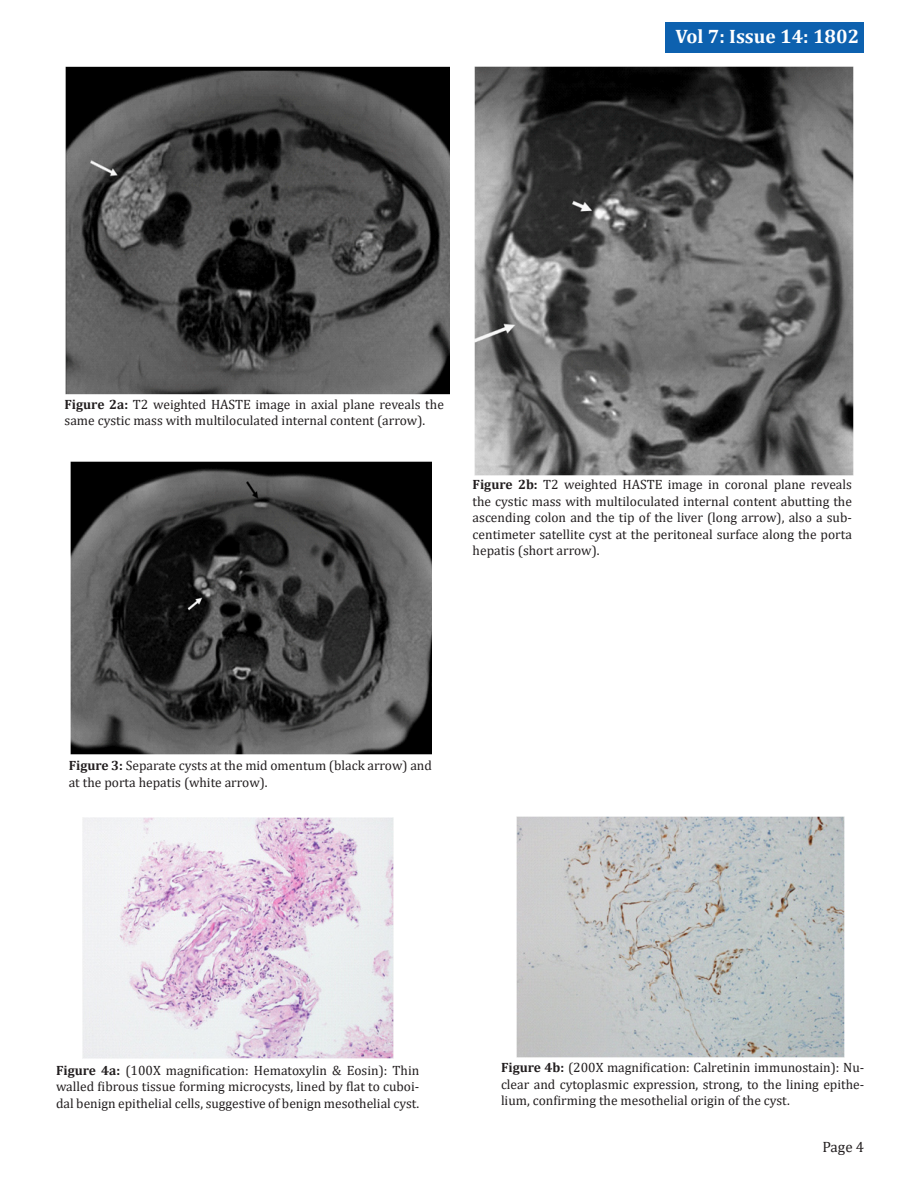
<style>
.page{position:relative;width:918px;height:1188px;background:#fff}
.page>*{position:absolute;margin:0;border:0;box-sizing:border-box;transform-origin:0 0}
.t1{font:700 19.5px "Cambria";color:#fff}
.t2{font:15px "Cambria";color:#231f20}
.t3{font:13.5px/16.5px "Cambria";color:#231f20;text-align:justify}
.s1{font-weight:700}
</style>
<div class="page">
<div style="left:666px;top:22px;width:198px;height:30px;background:#0d61af"></div>
<img style="left:65px;top:67px;width:385px;height:327px">
<img style="left:474px;top:66px;width:379px;height:409px">
<img style="left:71px;top:462px;width:361px;height:292px">
<img style="left:82px;top:818px;width:312px;height:241px">
<img style="left:517px;top:816px;width:327px;height:241px">
<p class="t1" style="left:676px;top:22px;width:185px">Vol 7: Issue 14: 1802</p>
<p class="t3" style="left:65px;top:396px;width:381px"><span class="s1">Figure 2a:</span> T2 weighted HASTE image in axial plane reveals the same cystic mass with multiloculated internal content (arrow).</p>
<p class="t3" style="left:473px;top:476px;width:381px"><span class="s1">Figure 2b:</span> T2 weighted HASTE image in coronal plane reveals the cystic mass with multiloculated internal content abutting the ascending colon and the tip of the liver (long arrow), also a sub&shy;centimeter satellite cyst at the peritoneal surface along the porta hepatis (short arrow).</p>
<p class="t3" style="left:69px;top:757px;width:365px"><span class="s1">Figure 3:</span> Separate cysts at the mid omentum (black arrow) and at the porta hepatis (white arrow).</p>
<p class="t3" style="left:56px;top:1062px;width:365px"><span class="s1">Figure 4a:</span> (100X magnification: Hematoxylin &amp; Eosin): Thin walled fibrous tissue forming microcysts, lined by flat to cuboi&shy;dal benign epithelial cells, suggestive of benign mesothelial cyst.</p>
<p class="t3" style="left:501px;top:1059px;width:365px"><span class="s1">Figure 4b:</span> (200X magnification: Calretinin immunostain): Nu&shy;clear and cytoplasmic expression, strong, to the lining epithe&shy;lium, confirming the mesothelial origin of the cyst.</p>
<p class="t2" style="left:822px;top:1138px;width:43px">Page 4</p>
</div>
